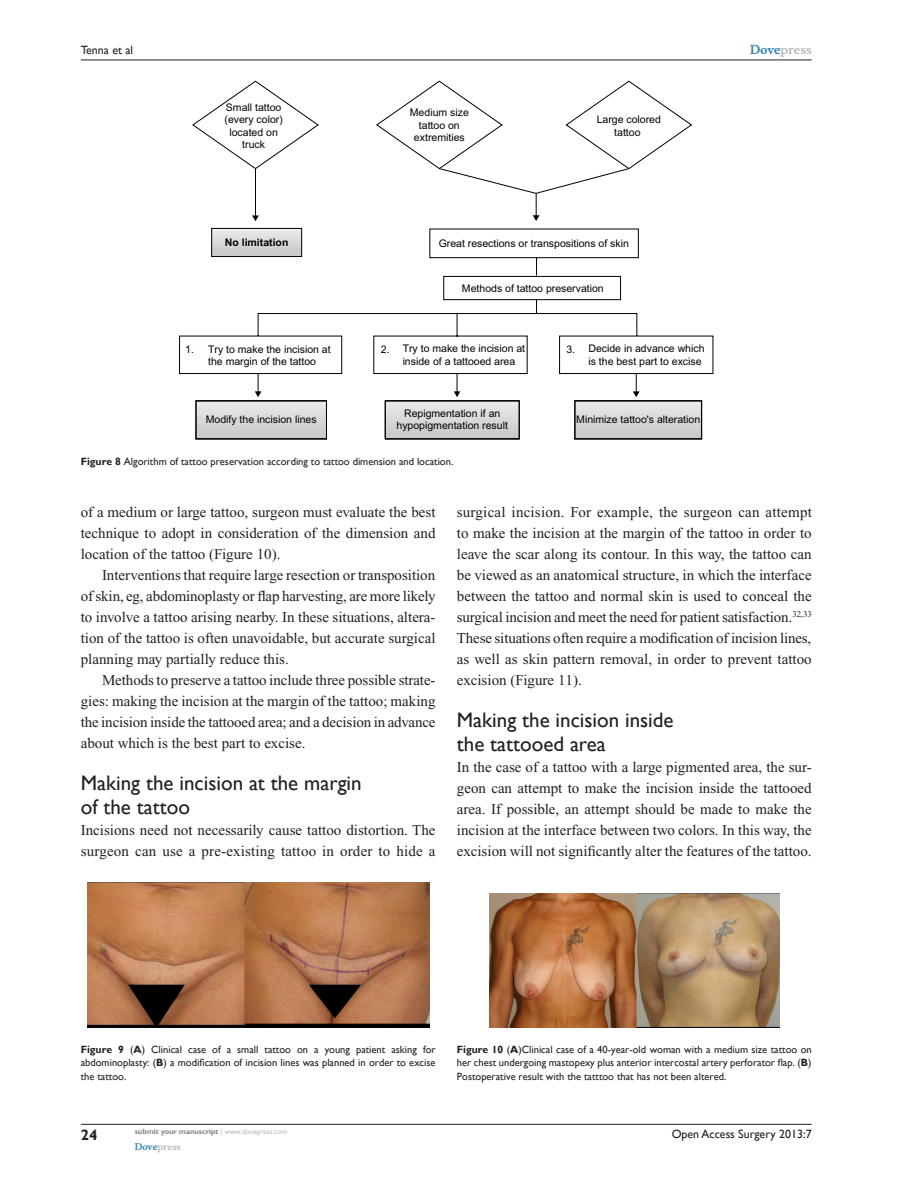
<style>
.page{position:relative;width:918px;height:1188px;background:#fff}
.page>*{position:absolute;margin:0;border:0;box-sizing:border-box;transform-origin:0 0}
.t1{font:21px/24px "Gill Sans";color:#231f20}
.TxF{font:15px/21px "Times New Roman";color:#231f20;text-align:justify}
.Tx{font:15px/21px "Times New Roman";color:#231f20;text-align:justify}
.t2{font:700 15px "Gill Sans";color:#231f20}
.t3{font:12px "Gill Sans";color:#231f20}
.t4{font:700 12px "Musee";color:#b8b9bc}
.FC{font:10.5px/13.5px "Gill Sans";color:#231f20;text-align:justify}
.t5{font:10.5px/12.6px "Arial";color:#000;text-align:center}
.t6{font:700 10.5px "Arial";color:#000}
.t7{font:700 9px "Musee";color:#b8b9bc}
.t8{font:700 7.5px "Gill Sans";color:#808285}
.s1{font-weight:700}
.s2{color:#3485ae}
.s3{font-weight:400;color:#b8b9bc}
</style>
<div class="page">
<hr style="left:81px;top:1124px;width:731px;height:1px;background:#231f20">
<hr style="left:81px;top:60px;width:731px;height:1px;background:#231f20">
<svg style="left:192px;top:81px;width:500px;height:147px"></svg>
<svg style="left:252px;top:168px;width:378px;height:53px"></svg>
<svg style="left:179px;top:228px;width:534px;height:211px"></svg>
<svg style="left:255px;top:374px;width:6px;height:23px"></svg>
<svg style="left:454px;top:374px;width:6px;height:23px"></svg>
<svg style="left:633px;top:374px;width:7px;height:23px"></svg>
<img style="left:87px;top:883px;width:342px;height:144px">
<img style="left:489px;top:894px;width:290px;height:134px">
<p class="t3" style="left:81px;top:43px;width:54px">Tenna et al</p>
<p class="t5" style="left:225px;top:101px;width:60px">Small tattoo (every color) located on truck</p>
<p class="t6" style="left:225px;top:236px;width:65px">No limitation</p>
<p class="t5" style="left:410px;top:106px;width:60px">Medium size tattoo on extremities</p>
<p class="t5" style="left:597px;top:113px;width:66px">Large colored tattoo</p>
<p class="t5" style="left:439px;top:237px;width:192px">Great resections or transpositions of skin</p>
<p class="t5" style="left:462px;top:282px;width:143px">Methods of tattoo preservation</p>
<p class="t5" style="left:403px;top:342px;width:124px;text-align:left">Try to make the incision at inside of a tattooed area</p>
<p class="t5" style="left:588px;top:342px;width:118px;text-align:left">Decide in advance which is the best part to excise</p>
<p class="t5" style="left:185px;top:343px;width:10px">1.</p>
<p class="t5" style="left:381px;top:343px;width:10px">2.</p>
<p class="t5" style="left:566px;top:343px;width:10px">3.</p>
<p class="t5" style="left:208px;top:343px;width:124px;text-align:left">Try to make the incision at the margin of the tattoo</p>
<p class="t5" style="left:206px;top:413px;width:112px">Modify the incision lines</p>
<p class="t5" style="left:397px;top:407px;width:113px">Repigmentation if an hypopigmentation result</p>
<p class="t5" style="left:576px;top:413px;width:125px">Minimize tattoo's alteration</p>
<p class="FC" style="left:81px;top:455px;width:374px"><span class="s1">Figure 8</span> Algorithm of tattoo preservation according to tattoo dimension and location.</p>
<p class="t4" style="left:750px;top:43px;width:63px"><span class="s2">Dove</span>press</p>
<p class="Tx" style="left:81px;top:501px;width:356px">of a medium or large tattoo, surgeon must evaluate the best technique to adopt in consideration of the dimension and location of the tattoo (Figure 10).</p>
<p class="Tx" style="left:81px;top:564px;width:356px;text-indent:21px">Interventions that require large resection or transposition of skin, eg, abdominoplasty or flap harvesting, are more likely to involve a tattoo arising nearby. In these situations, altera&shy;tion of the tattoo is often unavoidable, but accurate surgical planning may partially reduce this.</p>
<p class="Tx" style="left:81px;top:669px;width:356px;text-indent:21px">Methods to preserve a tattoo include three possible strate&shy;gies: making the incision at the margin of the tattoo; making the incision inside the tattooed area; and a decision in advance about which is the best part to excise.</p>
<h2 class="t1" style="left:81px;top:771px;width:282px">Making the incision at the margin of the tattoo</h2>
<p class="TxF" style="left:81px;top:819px;width:356px">Incisions need not necessarily cause tattoo distortion. The surgeon can use a pre-existing tattoo in order to hide a</p>
<p class="TxF" style="left:457px;top:501px;width:356px">surgical incision. For example, the surgeon can attempt to make the incision at the margin of the tattoo in order to leave the scar along its contour. In this way, the tattoo can be viewed as an anatomical structure, in which the interface between the tattoo and normal skin is used to conceal the surgical incision and meet the need for patient satisfaction.<sup>32,33<br></sup>These situations often require a modification of incision lines, as well as skin pattern removal, in order to prevent tattoo excision (Figure 11).</p>
<h2 class="t1" style="left:457px;top:708px;width:218px">Making the incision inside the tattooed area</h2>
<p class="TxF" style="left:457px;top:756px;width:356px">In the case of a tattoo with a large pigmented area, the sur&shy;geon can attempt to make the incision inside the tattooed area. If possible, an attempt should be made to make the incision at the interface between two colors. In this way, the excision will not significantly alter the features of the tattoo.</p>
<p class="FC" style="left:81px;top:1042px;width:356px"><span class="s1">Figure 9</span> (<span class="s1">A</span>) Clinical case of a small tattoo on a young patient asking for abdominoplasty: (<span class="s1">B</span>) a modification of incision lines was planned in order to excise the tattoo.</p>
<p class="FC" style="left:457px;top:1042px;width:356px"><span class="s1">Figure 10</span> (<span class="s1">A</span>)Clinical case of a 40-year-old woman with a medium size tattoo on her chest undergoing mastopexy plus anterior intercostal artery perforator flap. (<span class="s1">B</span>)<br>Postoperative result with the tatttoo that has not been altered.</p>
<p class="t2" style="left:81px;top:1126px;width:18px">24</p>
<p class="t8" style="left:135px;top:1127px;width:154px">submit your manuscript <span class="s3">| www.dovepress.com</span></p>
<p class="t7" style="left:135px;top:1141px;width:48px"><span class="s2">Dove</span>press</p>
<p class="t3" style="left:672px;top:1127px;width:142px">Open Access Surgery 2013:7</p>
</div>
